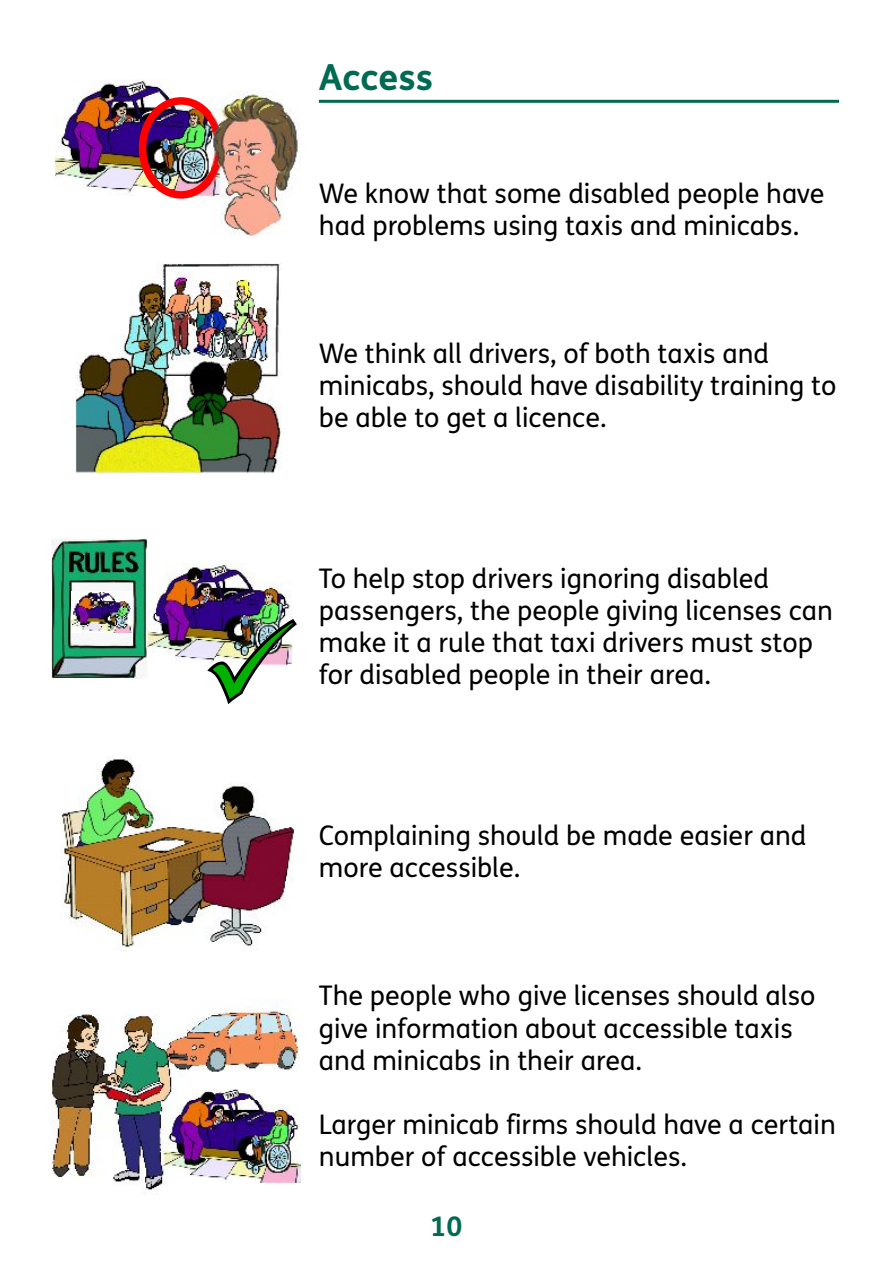
<style>
.page{position:relative;width:893px;height:1263px;background:#fff}
.page>*{position:absolute;margin:0;border:0;box-sizing:border-box;transform-origin:0 0}
.t1{font:700 36px "FS Me";color:#006a52}
.t2{font:27px/32.1px "FS Me";color:#000}
.t3{font:700 27px "FS Me";color:#006a52}
</style>
<div class="page">
<img style="left:52px;top:539px;width:95px;height:139px">
<img style="left:72px;top:591px;width:59px;height:42px">
<hr style="left:319px;top:100px;width:520px;height:3px;background:#006a52">
<img style="left:75px;top:262px;width:206px;height:212px">
<img style="left:147px;top:564px;width:145px;height:99px">
<img style="left:204px;top:617px;width:93px;height:87px">
<img style="left:187px;top:1099px;width:113px;height:83px">
<img style="left:187px;top:1002px;width:113px;height:97px">
<img style="left:51px;top:1015px;width:136px;height:175px">
<img style="left:55px;top:80px;width:157px;height:116px">
<div style="left:139px;top:97px;width:84px;height:102px;border:8px solid #f00;border-radius:50%"></div>
<img style="left:212px;top:90px;width:86px;height:147px">
<img style="left:61px;top:756px;width:233px;height:195px">
<h1 class="t1" style="left:319px;top:63px;width:116px">Access</h1>
<p class="t2" style="left:319px;top:180px;width:507px">We know that some disabled people have had problems using taxis and minicabs.</p>
<p class="t2" style="left:319px;top:340px;width:519px">We think all drivers, of both taxis and minicabs, should have disability training to be able to get a licence.</p>
<p class="t2" style="left:319px;top:565px;width:515px">To help stop drivers ignoring disabled passengers, the people giving licenses can make it a rule that taxi drivers must stop for disabled people in their area.</p>
<p class="t2" style="left:319px;top:822px;width:489px">Complaining should be made easier and more accessible.</p>
<p class="t2" style="left:319px;top:983px;width:498px">The people who give licenses should also give information about accessible taxis and minicabs in their area.</p>
<p class="t2" style="left:319px;top:1111px;width:518px">Larger minicab firms should have a certain number of accessible vehicles.</p>
<p class="t3" style="left:431px;top:1216px;width:33px">10</p>
</div>
